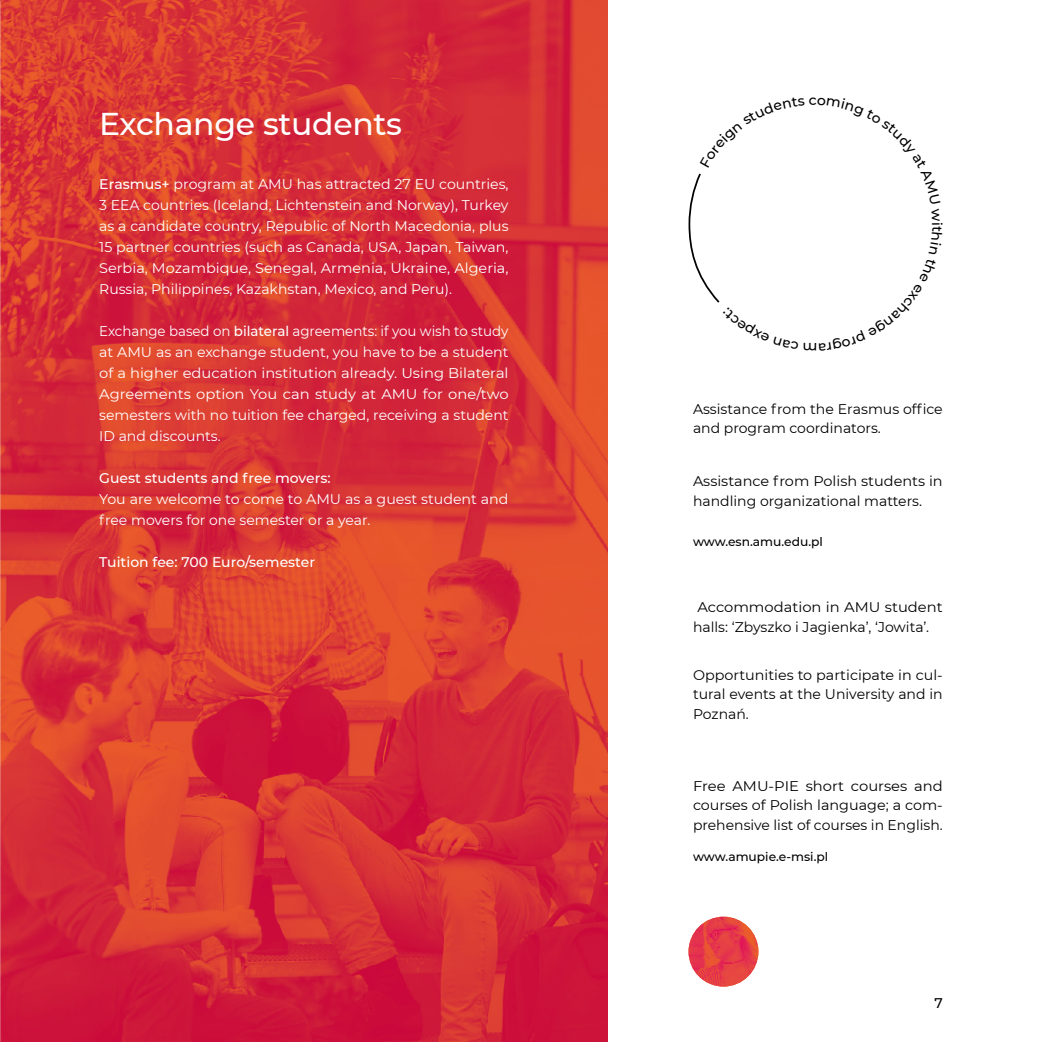
<style>
.page{position:relative;width:1042px;height:1042px;background:#fff}
.page>*{position:absolute;margin:0;border:0;box-sizing:border-box;transform-origin:0 0}
.t1{font:500 31.5px "Montserrat";letter-spacing:-.01em;color:#fff}
.t2{font:14px/21px "Montserrat";color:#fff;text-align:justify}
.t3{font:14px/21px "Montserrat";color:#fff;text-align:justify;scale:.96 1}
.t4{font:14px/19.2px "Montserrat";color:#000}
.t5{font:14px/19.2px "Montserrat";color:#000;scale:1.05 1}
.t6{font:500 14px "Montserrat";color:#fff}
.t7{font:500 14px "Montserrat";color:#000}
.t8{font:500 12.25px "Montserrat";color:#000}
.s1{font-weight:500}
</style>
<div class="page">
<img style="left:0;top:0;width:608px;height:1042px">
<img style="left:688px;top:916px;width:70px;height:70px;border-radius:35px">
<svg style="left:688px;top:173px;width:32px;height:130px"></svg>
<h1 class="t1" style="left:99px;top:101px;width:304px">Exchange students</h1>
<p class="t2" style="left:99px;top:173px;width:411px"><span class="s1">Erasmus+</span> program at AMU has attracted 27 EU countries, 3 EEA countries (Iceland, Lichtenstein and Norway), Turkey as a candidate country, Republic of North Macedonia, plus 15 partner countries (such as Canada, USA, Japan, Taiwan, Serbia, Mozambique, Senegal, Armenia, Ukraine, Algeria, Russia, Philippines, Kazakhstan, Mexico, and Peru).</p>
<p class="t3" style="left:99px;top:320px;width:428px">Exchange based on <span class="s1">bilateral</span> agreements: if you wish to study at AMU as an exchange student, you have to be a student of a higher education institution already. Using Bilateral Agreements option You can study at AMU for one/two semesters with no tuition fee charged, receiving a student ID and discounts.</p>
<p class="t6" style="left:99px;top:468px;width:233px">Guest students and free movers:</p>
<p class="t2" style="left:99px;top:488px;width:411px">You are welcome to come to AMU as a guest student and free movers for one semester or a year.</p>
<p class="t6" style="left:99px;top:552px;width:217px">Tuition fee: 700 Euro/semester</p>
<p class="t4" style="left:693px;top:398px;width:251px">Assistance from the Erasmus office and program coordinators.</p>
<p class="t4" style="left:693px;top:471px;width:251px">Assistance from Polish students in handling organizational matters.</p>
<p class="t8" style="left:693px;top:533px;width:131px">www.esn.amu.edu.pl</p>
<p class="t5" style="left:693px;top:597px;width:239px;text-indent:4px">Accommodation in AMU student halls: ‘Zbyszko i Jagienka’, ‘Jowita’.</p>
<p class="t4" style="left:693px;top:665px;width:251px;text-align:justify">Opportunities to participate in cul&shy;tural events at the University and in Poznań.</p>
<p class="t5" style="left:693px;top:776px;width:239px;text-align:justify">Free AMU-PIE short courses and courses of Polish language; a com&shy;prehensive list of courses in English.</p>
<p class="t8" style="left:693px;top:848px;width:137px">www.amupie.e-msi.pl</p>
<p class="t7" style="left:934px;top:993px;width:10px">7</p>
</div>
